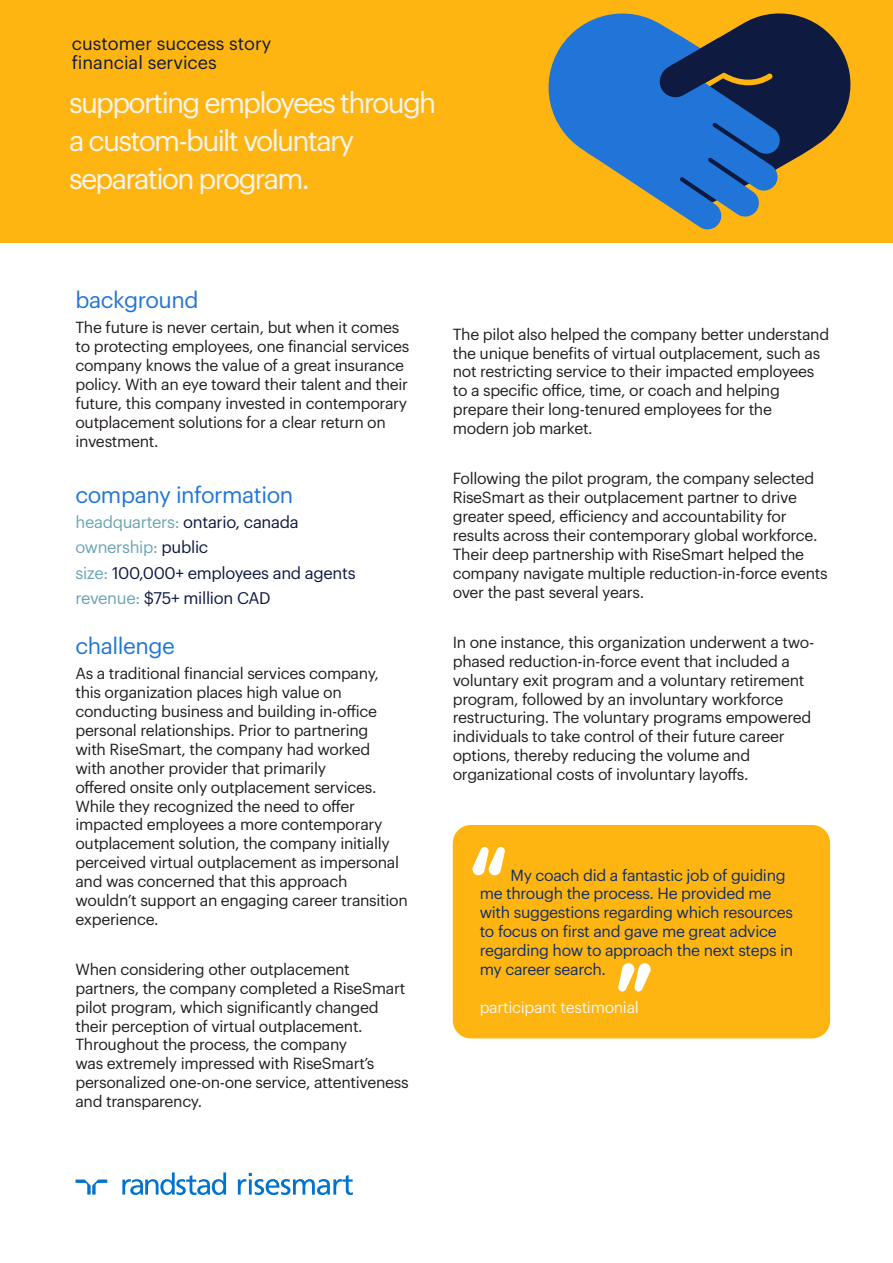
<style>
.page{position:relative;width:893px;height:1263px;background:#fff}
.page>*{position:absolute;margin:0;border:0;box-sizing:border-box;transform-origin:0 0}
._03_Heading_level_3{font:28.5px/37.8px "Graphik";letter-spacing:-.06em;color:#f7f5f0}
._13_Subheading{font:22.5px "Graphik";letter-spacing:-.02em;color:#2175d9}
._11_Body_navy{font:18px "Graphik";color:#0f1941}
._11_Body_navy-2{font:16.5px "Graphik";letter-spacing:-.02em;color:#0f1941}
._11_Body_navy-3{font:16.5px "Graphik";letter-spacing:-.02em;color:#6ba5b4}
._11_Body_navy-4{font:15.75px/18.9px "Graphik";letter-spacing:-.02em;color:#231f20}
._11_Body_navy-5{font:15.75px/18.9px "Graphik";letter-spacing:-.02em;color:#0f2e69}
._11_Body_navy-6{font:15.75px "Graphik";letter-spacing:-.02em;color:#f7f5f0}
.s1{color:#6ba5b4}
.s2{color:#0f1941}
</style>
<div class="page">
<div style="left:0;top:0;width:893px;height:242px;background:#ffb511"></div>
<svg style="left:780px;top:13px;width:71px;height:154px;fill:#0f1a40"></svg>
<svg style="left:548px;top:13px;width:232px;height:216px;fill:#2175d9"></svg>
<svg style="left:658px;top:38px;width:65px;height:62px;background:#254575"></svg>
<svg style="left:76px;top:1179px;width:31px;height:15px"></svg>
<svg style="left:122px;top:1172px;width:104px;height:23px"></svg>
<svg style="left:238px;top:1173px;width:115px;height:22px"></svg>
<div style="left:453px;top:825px;width:377px;height:213px;background:#ffb511;border-radius:18px"></div>
<svg style="left:618px;top:963px;width:33px;height:28px"></svg>
<svg style="left:472px;top:847px;width:33px;height:29px"></svg>
<p class="_11_Body_navy" style="left:72px;top:30px;width:201px">customer success story</p>
<p class="_11_Body_navy" style="left:72px;top:49px;width:146px">financial services</p>
<p class="_03_Heading_level_3" style="left:69px;top:82px;width:369px">supporting employees through a custom-built voluntary separation program.</p>
<p class="_13_Subheading" style="left:75px;top:283px;width:125px">background</p>
<p class="_11_Body_navy-4" style="left:75px;top:317px;width:335px">The future is never certain, but when it comes to protecting employees, one financial services company knows the value of a great insurance policy. With an eye toward their talent and their future, this company invested in contemporary outplacement solutions for a clear return on investment.</p>
<p class="_13_Subheading" style="left:75px;top:478px;width:219px">company information</p>
<p class="_11_Body_navy-2" style="left:75px;top:510px;width:225px"><span class="s1">headquarters:</span> ontario, canada</p>
<p class="_11_Body_navy-3" style="left:75px;top:535px;width:134px">ownership: <span class="s2">public</span></p>
<p class="_11_Body_navy-2" style="left:75px;top:560px;width:282px"><span class="s1">size:</span> 100,000+ employees and agents</p>
<p class="_11_Body_navy-2" style="left:75px;top:585px;width:197px"><span class="s1">revenue:</span> $75+ million CAD</p>
<p class="_13_Subheading" style="left:75px;top:629px;width:101px">challenge</p>
<p class="_11_Body_navy-4" style="left:75px;top:663px;width:334px">As a traditional financial services company, this organization places high value on conducting business and building in-office personal relationships. Prior to partnering<br>with RiseSmart, the company had worked<br>with another provider that primarily<br>offered onsite only outplacement services.<br>While they recognized the need to offer impacted employees a more contemporary outplacement solution, the company initially perceived virtual outplacement as impersonal and was concerned that this approach wouldn’t support an engaging career transition experience.</p>
<p class="_11_Body_navy-4" style="left:75px;top:958px;width:335px">When considering other outplacement partners, the company completed a RiseSmart pilot program, which significantly changed their perception of virtual outplacement.<br>Throughout the process, the company<br>was extremely impressed with RiseSmart’s personalized one-on-one service, attentiveness and transparency.</p>
<p class="_11_Body_navy-4" style="left:453px;top:323px;width:378px">The pilot also helped the company better understand the unique benefits of virtual outplacement, such as not restricting service to their impacted employees to a specific office, time, or coach and helping prepare their long-tenured employees for the modern job market.</p>
<p class="_11_Body_navy-4" style="left:453px;top:468px;width:376px">Following the pilot program, the company selected RiseSmart as their outplacement partner to drive greater speed, efficiency and accountability for results across their contemporary global workforce.<br>Their deep partnership with RiseSmart helped the company navigate multiple reduction-in-force events over the past several years.</p>
<p class="_11_Body_navy-4" style="left:453px;top:631px;width:363px">In one instance, this organization underwent a two&shy;phased reduction-in-force event that included a voluntary exit program and a voluntary retirement program, followed by an involuntary workforce restructuring. The voluntary programs empowered individuals to take control of their future career options, thereby reducing the volume and organizational costs of involuntary layoffs.</p>
<p class="_11_Body_navy-5" style="left:480px;top:864px;width:315px;text-indent:31px">My coach did a fantastic job of guiding me through the process. He provided me with suggestions regarding which resources to focus on first and gave me great advice regarding how to approach the next steps in my career search.</p>
<p class="_11_Body_navy-6" style="left:480px;top:995px;width:161px">participant testimonial</p>
</div>
